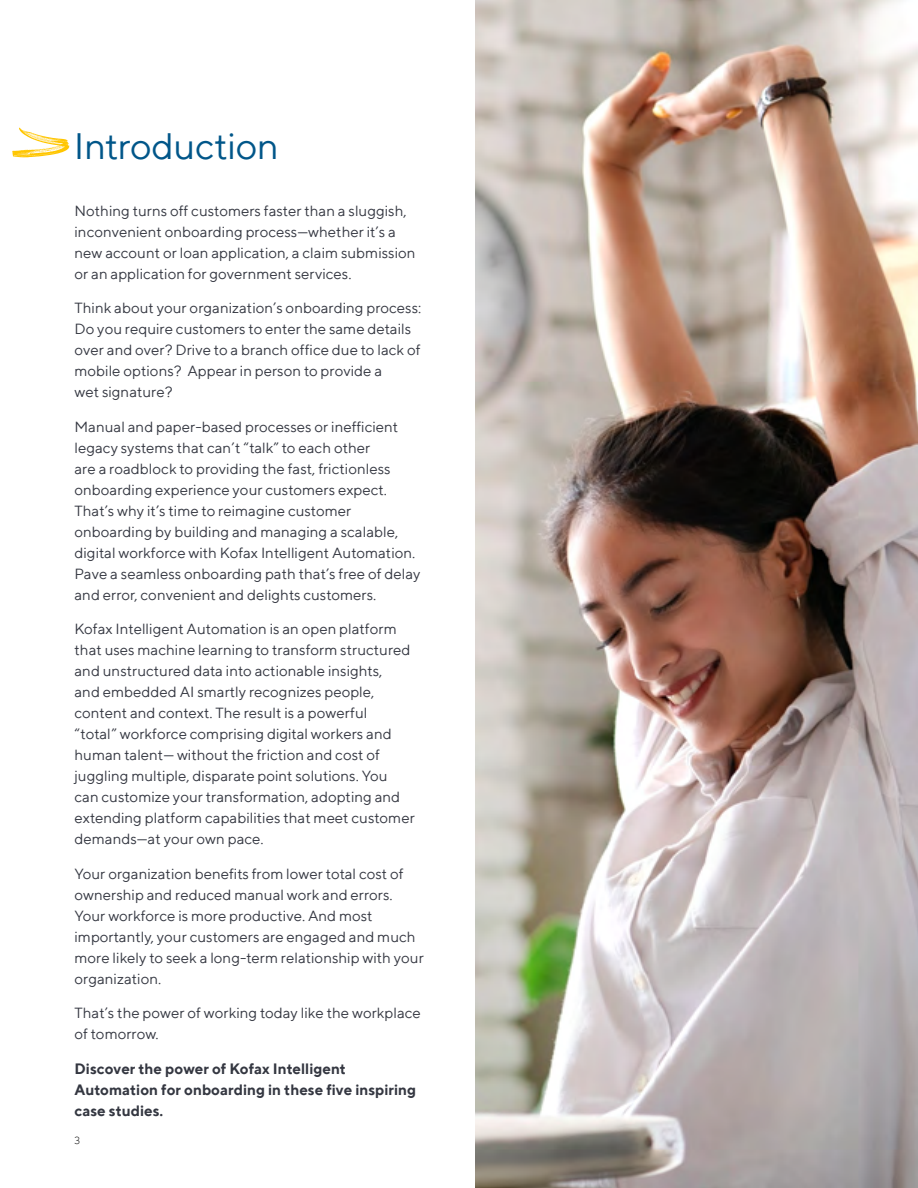
<style>
.page{position:relative;width:918px;height:1188px;background:#fff}
.page>*{position:absolute;margin:0;border:0;box-sizing:border-box;transform-origin:0 0}
.t1{font:37.5px "TT Norms";letter-spacing:-.01em;color:#005689}
.t2{font:15px/21px "TT Norms";color:#343741}
.t3{font:700 15px/21px "TT Norms";color:#343741}
.t4{font:300 10.5px "TT Norms";color:#000}
</style>
<div class="page">
<svg style="left:12px;top:128px;width:57px;height:29px"></svg>
<img style="left:476px;top:0;width:442px;height:1188px">
<h1 class="t1" style="left:74px;top:123px;width:207px">Introduction</h1>
<p class="t2" style="left:75px;top:199px;width:343px">Nothing turns off customers faster than a sluggish, inconvenient onboarding process—whether it’s a new account or loan application, a claim submission or an application for government services.</p>
<p class="t2" style="left:75px;top:297px;width:348px">Think about your organization’s onboarding process:<br>Do you require customers to enter the same details over and over? Drive to a branch office due to lack of mobile options? Appear in person to provide a<br>wet signature?</p>
<p class="t2" style="left:75px;top:415px;width:347px">Manual and paper-based processes or inefficient legacy systems that can’t “talk” to each other<br>are a roadblock to providing the fast, frictionless onboarding experience your customers expect.<br>That’s why it’s time to reimagine customer onboarding by building and managing a scalable, digital workforce with Kofax Intelligent Automation.<br>Pave a seamless onboarding path that’s free of delay and error, convenient and delights customers.</p>
<p class="t2" style="left:75px;top:618px;width:342px">Kofax Intelligent Automation is an open platform that uses machine learning to transform structured and unstructured data into actionable insights,<br>and embedded AI smartly recognizes people, content and context. The result is a powerful<br>“total” workforce comprising digital workers and human talent— without the friction and cost of juggling multiple, disparate point solutions. You can customize your transformation, adopting and extending platform capabilities that meet customer demands—at your own pace.</p>
<p class="t2" style="left:75px;top:862px;width:351px">Your organization benefits from lower total cost of ownership and reduced manual work and errors.<br>Your workforce is more productive. And most importantly, your customers are engaged and much more likely to seek a long-term relationship with your organization.</p>
<p class="t2" style="left:75px;top:1002px;width:348px">That’s the power of working today like the workplace of tomorrow.</p>
<p class="t3" style="left:75px;top:1057px;width:343px">Discover the power of Kofax Intelligent<br>Automation for onboarding in these five inspiring case studies.</p>
<p class="t4" style="left:75px;top:1134px;width:7px">3</p>
</div>
